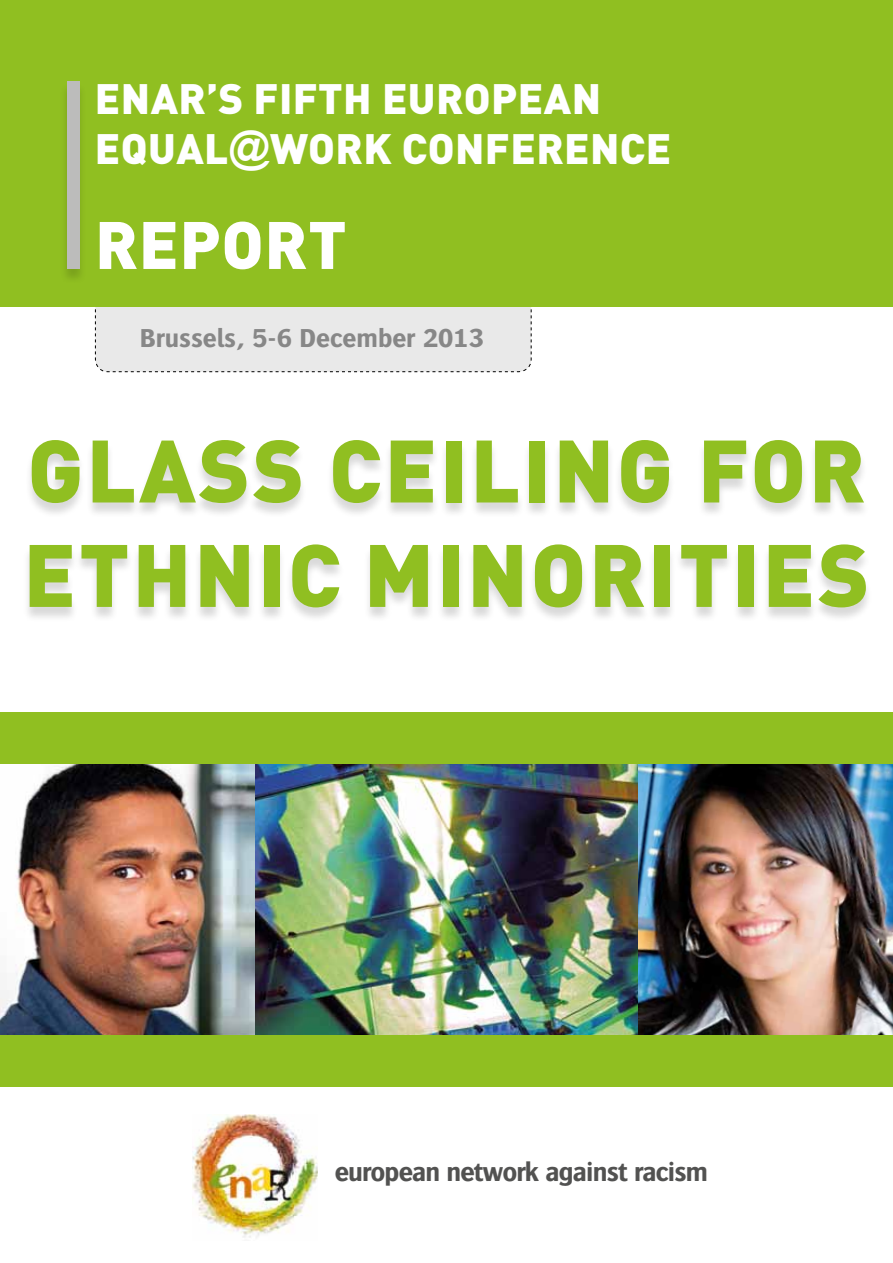
<style>
.page{position:relative;width:893px;height:1263px;background:#fff}
.page>*{position:absolute;margin:0;border:0;box-sizing:border-box;transform-origin:0 0}
.t1{font:900 87px/104.4px "DIN";letter-spacing:.03em;color:#90bf21}
.t2{font:900 66px "DIN";color:#fff}
.t3{font:900 42px/50.4px "DIN";letter-spacing:.01em;color:#fff}
.t4{font:700 27.75px "Bosis";letter-spacing:-.03em;color:#525251}
.t5{font:700 27px "Bosis";color:#878787}
.s1{font-family:"Arial";font-weight:700}
</style>
<div class="page">
<img style="left:0;top:763px;width:255px;height:272px">
<img style="left:638px;top:763px;width:255px;height:272px">
<img style="left:255px;top:763px;width:383px;height:272px">
<div style="left:0;top:1035px;width:893px;height:51px;background:#90bf21"></div>
<div style="left:0;top:712px;width:893px;height:51px;background:#90bf21"></div>
<div style="left:95px;top:306px;width:437px;height:66px;background:#e9e9e9"></div>
<div style="left:0;top:0;width:893px;height:306px;background:#90bf21"></div>
<div style="left:23px;top:441px;width:850px;height:182px;background:#000;opacity:.15"></div>
<div style="left:59px;top:82px;width:28px;height:203px;background:#000;opacity:.15"></div>
<div style="left:67px;top:81px;width:12px;height:188px;background:#bcbcbb"></div>
<img style="left:193px;top:1115px;width:125px;height:123px">
<p class="t3" style="left:95px;top:71px;width:578px;text-indent:111px">’S FIFTH EUROPEAN<br>EQUAL<span class="s1">@</span>WORK CONFERENCE</p>
<p class="t3" style="left:95px;top:71px;width:28px">ENAR</p>
<h2 class="t2" style="left:95px;top:201px;width:42px">REPORT</h2>
<p class="t5" style="left:140px;top:323px;width:346px">Brussels, 5-6 December 2013</p>
<h1 class="t1" style="left:23px;top:414px;width:848px">GLASS CEILING FOR<br>ETHNIC MINORITIES</h1>
<p class="t4" style="left:335px;top:1156px;width:375px">european network against racism</p>
</div>
